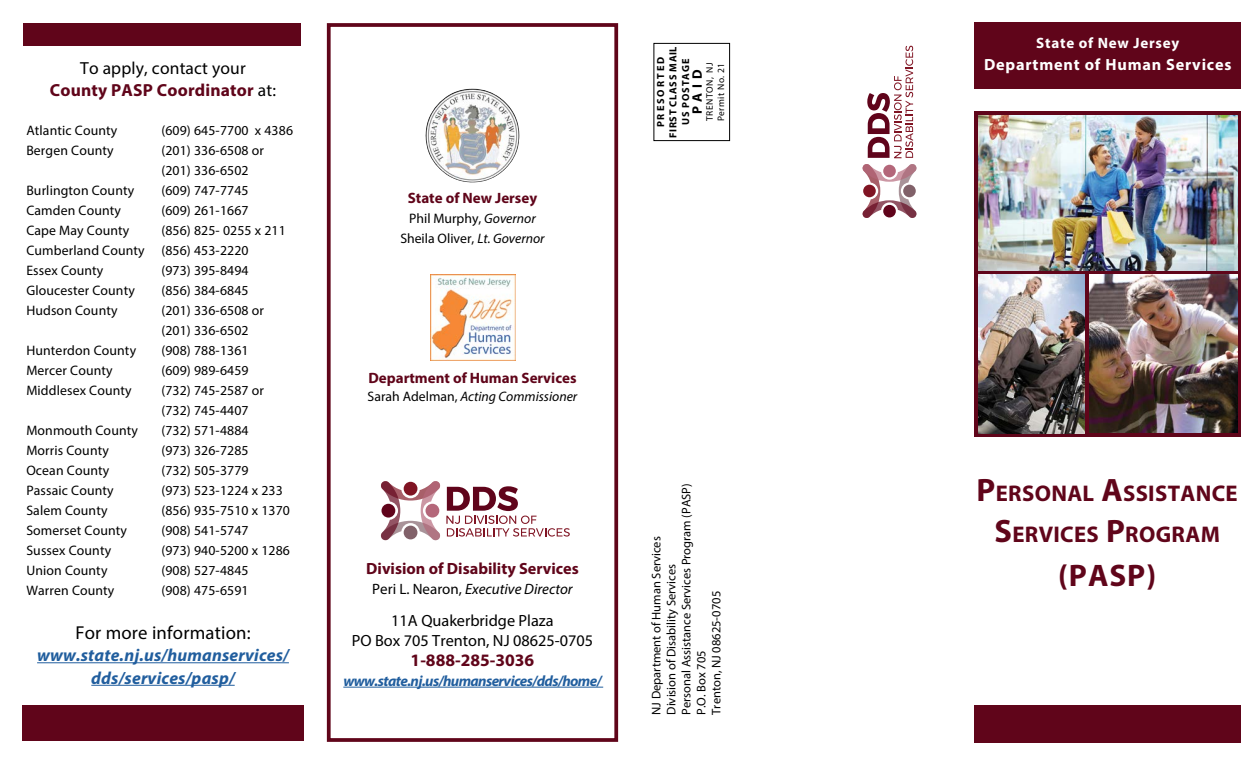
<style>
.page{position:relative;width:1260px;height:765px;background:#fff}
.page>*{position:absolute;margin:0;border:0;box-sizing:border-box;transform-origin:0 0}
.t1{font:700 31.25px "Myriad Pro";color:#60051a}
.t2{font:700 22.75px "Myriad Pro";letter-spacing:.015em;color:#60051a}
.t3{font:18.75px "Myriad Pro";letter-spacing:.01em;color:#000}
.t4{font:italic 700 17.5px/22.5px "Myriad Pro";letter-spacing:.01em;color:#215e9e;text-align:center}
.t5{font:700 17.5px "Myriad Pro";letter-spacing:.01em;color:#60051a}
.t6{font:17.5px "Myriad Pro";letter-spacing:.01em;color:#000}
.t7{font:16.25px "Myriad Pro";color:#000}
.t8{font:700 16.25px "Myriad Pro";color:#60051a}
.t9{font:700 16.25px "Myriad Pro";letter-spacing:.05em;color:#fff}
.t10{font:700 15px "Myriad Pro";color:#60051a}
.t11{font:italic 700 15px "Myriad Pro";letter-spacing:-.04em;color:#215e9e}
.t12{font:italic 15px "Myriad Pro";color:#000}
.t13{font:700 15px "Myriad Pro";letter-spacing:.05em;color:#fff}
.t14{font:13.75px "Myriad Pro";letter-spacing:.01em;color:#000}
.t15{font:italic 13.75px "Myriad Pro";color:#000}
.t16{font:700 13.75px "Myriad Pro";color:#000}
.t17{font:12.5px "Myriad Pro";color:#000}
.t18{font:700 10.25px "Myriad Pro";letter-spacing:.065em;color:#000}
.t19{font:700 10.25px "Myriad Pro";letter-spacing:.195em;color:#000}
.t20{font:700 10.25px "Myriad Pro";letter-spacing:.085em;color:#000}
.t21{font:9.5px "Myriad Pro";letter-spacing:.05em;color:#000}
.t22{font:9.5px "Myriad Pro";letter-spacing:.07em;color:#000}
.s1{font-weight:400;color:#000}
.s2{font-style:italic}
.s3{font-style:normal}
.s4{font-size:32.5px}
</style>
<div class="page">
<div style="left:327px;top:23px;width:291px;height:719px;border:4px solid #60051a"></div>
<img style="left:431px;top:275px;width:85px;height:85px">
<img style="left:426px;top:89px;width:93px;height:93px">
<div style="left:654px;top:43px;width:76px;height:98px;border:1px solid #000"></div>
<div style="left:974px;top:705px;width:267px;height:37px;background:#60051a"></div>
<div style="left:22px;top:705px;width:282px;height:36px;background:#60051a"></div>
<div style="left:974px;top:22px;width:267px;height:67px;background:#60051a"></div>
<div style="left:975px;top:112px;width:266px;height:325px;background:#60051a"></div>
<img style="left:979px;top:115px;width:259px;height:156px">
<img style="left:979px;top:274px;width:106px;height:160px">
<img style="left:1090px;top:274px;width:148px;height:159px">
<div style="left:24px;top:24px;width:277px;height:22px;background:#60051a"></div>
<hr style="left:37px;top:662px;width:252px;height:1px;background:#215e9e">
<hr style="left:91px;top:685px;width:144px;height:1px;background:#215e9e">
<hr style="left:343px;top:687px;width:260px;height:1px;background:#215e9e">
<svg style="left:446px;top:486px;width:124px;height:51px"></svg>
<svg style="left:381px;top:481px;width:59px;height:59px"></svg>
<div style="left:382px;top:504px;width:13px;height:14px;background:#60041b;border-radius:50%"></div>
<div style="left:426px;top:504px;width:13px;height:14px;background:#b4677a;border-radius:50%"></div>
<div style="left:404px;top:482px;width:13px;height:14px;background:#801423;border-radius:50%"></div>
<div style="left:404px;top:526px;width:13px;height:13px;background:#816169;border-radius:50%"></div>
<svg style="left:867px;top:46px;width:46px;height:112px"></svg>
<svg style="left:863px;top:164px;width:54px;height:54px"></svg>
<div style="left:883px;top:205px;width:13px;height:12px;background:#60041b;border-radius:50%"></div>
<div style="left:883px;top:165px;width:13px;height:12px;background:#b4677a;border-radius:50%"></div>
<div style="left:863px;top:185px;width:13px;height:12px;background:#801423;border-radius:50%"></div>
<div style="left:903px;top:185px;width:13px;height:12px;background:#816169;border-radius:50%"></div>
<p class="t13" style="left:1036px;top:33px;width:145px">State of New Jersey</p>
<p class="t19" style="left:654px;top:127px;width:72px;rotate:-90deg">PRESORTED</p>
<p class="t18" style="left:667px;top:138px;width:93px;rotate:-90deg">FIRST CLASS MAIL</p>
<p class="t6" style="left:80px;top:57px;width:167px">To apply, contact your</p>
<p class="t9" style="left:984px;top:54px;width:249px">Department of Human Services</p>
<p class="t5" style="left:50px;top:79px;width:228px">County PASP Coordinator <span class="s1">at:</span></p>
<p class="t14" style="left:26px;top:122px;width:92px">Atlantic County</p>
<p class="t14" style="left:161px;top:122px;width:133px">(609) 645-7700 x 4386</p>
<p class="t14" style="left:26px;top:142px;width:89px">Bergen County</p>
<p class="t14" style="left:161px;top:142px;width:104px">(201) 336-6508 or</p>
<p class="t14" style="left:161px;top:162px;width:89px">(201) 336-6502</p>
<p class="t14" style="left:26px;top:182px;width:109px">Burlington County</p>
<p class="t14" style="left:161px;top:182px;width:89px">(609) 747-7745</p>
<p class="t14" style="left:26px;top:202px;width:96px">Camden County</p>
<p class="t14" style="left:161px;top:202px;width:89px">(609) 261-1667</p>
<p class="t14" style="left:26px;top:222px;width:104px">Cape May County</p>
<p class="t14" style="left:161px;top:222px;width:126px">(856) 825- 0255 x 211</p>
<p class="t14" style="left:26px;top:242px;width:224px">Cumberland County (856) 453-2220</p>
<p class="t14" style="left:26px;top:262px;width:79px">Essex County</p>
<p class="t14" style="left:161px;top:262px;width:89px">(973) 395-8494</p>
<p class="t14" style="left:26px;top:282px;width:110px">Gloucester County</p>
<p class="t14" style="left:161px;top:282px;width:89px">(856) 384-6845</p>
<p class="t14" style="left:26px;top:302px;width:93px">Hudson County</p>
<p class="t14" style="left:161px;top:302px;width:104px">(201) 336-6508 or</p>
<p class="t14" style="left:161px;top:322px;width:89px">(201) 336-6502</p>
<p class="t14" style="left:26px;top:342px;width:111px">Hunterdon County</p>
<p class="t14" style="left:161px;top:342px;width:89px">(908) 788-1361</p>
<p class="t14" style="left:26px;top:362px;width:88px">Mercer County</p>
<p class="t14" style="left:161px;top:362px;width:89px">(609) 989-6459</p>
<p class="t14" style="left:26px;top:382px;width:107px">Middlesex County</p>
<p class="t14" style="left:161px;top:382px;width:104px">(732) 745-2587 or</p>
<p class="t14" style="left:161px;top:402px;width:89px">(732) 745-4407</p>
<p class="t14" style="left:26px;top:422px;width:113px">Monmouth County</p>
<p class="t14" style="left:161px;top:422px;width:89px">(732) 571-4884</p>
<p class="t14" style="left:26px;top:442px;width:84px">Morris County</p>
<p class="t14" style="left:161px;top:442px;width:89px">(973) 326-7285</p>
<p class="t14" style="left:26px;top:462px;width:84px">Ocean County</p>
<p class="t14" style="left:161px;top:462px;width:89px">(732) 505-3779</p>
<p class="t14" style="left:26px;top:482px;width:89px">Passaic County</p>
<p class="t14" style="left:161px;top:482px;width:123px">(973) 523-1224 x 233</p>
<p class="t14" style="left:26px;top:502px;width:83px">Salem County</p>
<p class="t14" style="left:161px;top:502px;width:130px">(856) 935-7510 x 1370</p>
<p class="t14" style="left:26px;top:522px;width:102px">Somerset County</p>
<p class="t14" style="left:161px;top:522px;width:89px">(908) 541-5747</p>
<p class="t14" style="left:26px;top:542px;width:86px">Sussex County</p>
<p class="t14" style="left:161px;top:542px;width:130px">(973) 940-5200 x 1286</p>
<p class="t14" style="left:26px;top:562px;width:83px">Union County</p>
<p class="t14" style="left:161px;top:562px;width:89px">(908) 527-4845</p>
<p class="t14" style="left:26px;top:582px;width:90px">Warren County</p>
<p class="t14" style="left:161px;top:582px;width:89px">(908) 475-6591</p>
<p class="t3" style="left:75px;top:621px;width:177px">For more information:</p>
<p class="t4" style="left:37px;top:643px;width:253px">www.state.nj.us/humanservices/ dds/services/pasp/</p>
<p class="t20" style="left:679px;top:125px;width:68px;rotate:-90deg">US POSTAGE</p>
<p class="t16" style="left:688px;top:114px;width:46px;rotate:-90deg">P A I D</p>
<p class="t22" style="left:704px;top:121px;width:60px;rotate:-90deg">TRENTON, NJ</p>
<p class="t21" style="left:715px;top:121px;width:60px;rotate:-90deg">Permit No. 21</p>
<p class="t10" style="left:408px;top:188px;width:131px">State of New Jersey</p>
<p class="t14" style="left:409px;top:210px;width:128px">Phil Murphy, <span class="s2">Governor</span></p>
<p class="t14" style="left:400px;top:230px;width:146px">Sheila Oliver, <span class="s2">Lt. Governor</span></p>
<p class="t10" style="left:368px;top:368px;width:210px">Department of Human Services</p>
<p class="t15" style="left:368px;top:387px;width:211px"><span class="s3">Sarah Adelman,</span> Acting Commissioner</p>
<p class="t2" style="left:977px;top:479px;width:263px"><span class="s4">P</span>ERSONAL <span class="s4">A</span>SSISTANCE</p>
<p class="t2" style="left:995px;top:520px;width:227px"><span class="s4">S</span>ERVICES <span class="s4">P</span>ROGRAM</p>
<p class="t1" style="left:1058px;top:555px;width:100px">(PASP)</p>
<p class="t17" style="left:678px;top:715px;width:233px;rotate:-90deg">Personal Assistance Services Program (PASP)</p>
<p class="t17" style="left:648px;top:715px;width:180px;rotate:-90deg">NJ Department of Human Services</p>
<p class="t8" style="left:366px;top:558px;width:214px">Division of Disability Services</p>
<p class="t12" style="left:372px;top:579px;width:202px"><span class="s3">Peri L. Nearon,</span> Executive Director</p>
<p class="t7" style="left:391px;top:611px;width:164px">11A Quakerbridge Plaza</p>
<p class="t7" style="left:352px;top:630px;width:243px">PO Box 705 Trenton, NJ 08625-0705</p>
<p class="t5" style="left:411px;top:648px;width:125px">1-888-285-3036</p>
<p class="t11" style="left:343px;top:671px;width:260px">www.state.nj.us/humanservices/dds/home/</p>
<p class="t17" style="left:663px;top:715px;width:152px;rotate:-90deg">Division of Disability Services</p>
<p class="t17" style="left:708px;top:715px;width:125px;rotate:-90deg">Trenton, NJ 08625-0705</p>
<p class="t17" style="left:693px;top:715px;width:66px;rotate:-90deg">P.O. Box 705</p>
</div>
